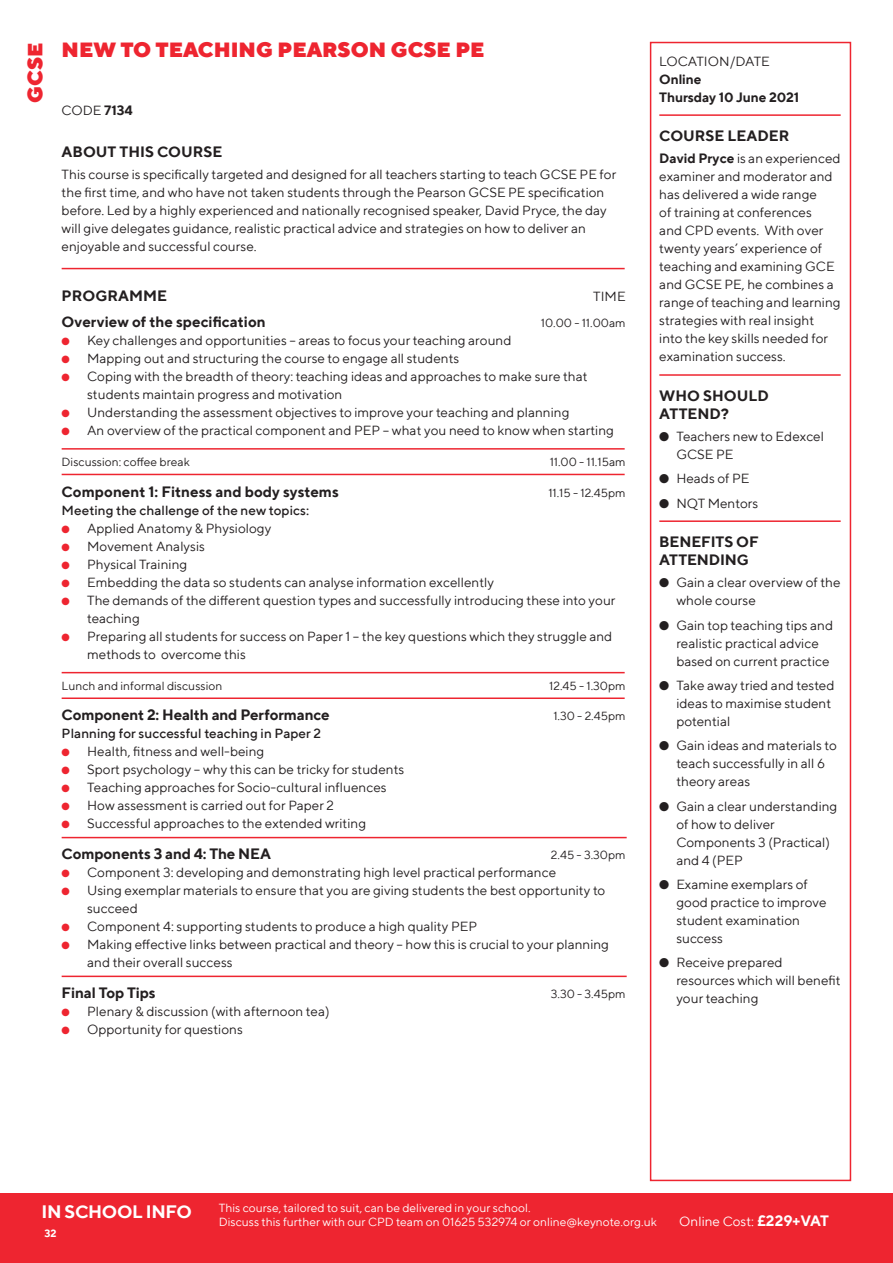
<style>
.page{position:relative;width:893px;height:1263px;background:#fff}
.page>*{position:absolute;margin:0;border:0;box-sizing:border-box;transform-origin:0 0}
.t1{font:900 21px "TT Norms";color:#ee2530}
.t2{font:700 18px "TT Norms";letter-spacing:-.02em;color:#fff}
.t3{font:700 15px/18px "TT Norms";color:#231f20}
.t4{font:13.5px/18px "TT Norms";color:#231f20}
.t5{font:500 13.5px "TT Norms";color:#231f20}
.t6{font:700 13.5px "TT Norms";letter-spacing:-.01em;color:#231f20}
.t7{font:13.5px "TT Norms";color:#fff}
.t8{font:12px "TT Norms";color:#231f20}
.t9{font:12px "TT Norms";color:#fff}
.t10{font:700 10.5px "TT Norms";color:#fff}
.s1{font-weight:700}
.s2{color:#ee2530}
.s3{font-weight:700;font-size:15px}
</style>
<div class="page">
<div style="left:0;top:1193px;width:893px;height:70px;background:#ee2530"></div>
<hr style="left:62px;top:837px;width:565px;height:1px;background:#ee2530">
<hr style="left:62px;top:975px;width:565px;height:2px;background:#ee2530">
<hr style="left:62px;top:268px;width:563px;height:1px;background:#ee2530">
<hr style="left:62px;top:448px;width:563px;height:2px;background:#ee2530">
<hr style="left:62px;top:474px;width:563px;height:1px;background:#ee2530">
<hr style="left:62px;top:672px;width:563px;height:1px;background:#ee2530">
<hr style="left:62px;top:697px;width:563px;height:2px;background:#ee2530">
<div style="left:650px;top:42px;width:201px;height:1139px;background:#fff;border:2px solid #ee2530"></div>
<hr style="left:659px;top:374px;width:182px;height:2px;background:#ee2530">
<hr style="left:659px;top:114px;width:182px;height:2px;background:#ee2530">
<hr style="left:659px;top:520px;width:182px;height:2px;background:#ee2530">
<p class="t1" style="left:21px;top:103px;width:62px;rotate:-90deg">GCSE</p>
<p class="t1" style="left:62px;top:36px;width:424px">NEW TO TEACHING PEARSON GCSE PE</p>
<p class="t4" style="left:62px;top:101px;width:73px">CODE <span class="s1">7134</span></p>
<p class="t3" style="left:62px;top:142px;width:162px">ABOUT THIS COURSE</p>
<p class="t4" style="left:62px;top:165px;width:556px">This course is specifically targeted and designed for all teachers starting to teach GCSE PE for the first time, and who have not taken students through the Pearson GCSE PE specification before. Led by a highly experienced and nationally recognised speaker, David Pryce, the day will give delegates guidance, realistic practical advice and strategies on how to deliver an enjoyable and successful course.</p>
<p class="t3" style="left:62px;top:286px;width:107px">PROGRAMME</p>
<p class="t4" style="left:593px;top:287px;width:34px">TIME</p>
<p class="t3" style="left:62px;top:313px;width:206px">Overview of the specification</p>
<p class="t8" style="left:541px;top:316px;width:86px">10.00 - 11.00am</p>
<p class="t4" style="left:62px;top:331px;width:451px"><span class="s2">●</span> Key challenges and opportunities – areas to focus your teaching around</p>
<p class="t4" style="left:62px;top:349px;width:399px"><span class="s2">●</span> Mapping out and structuring the course to engage all students</p>
<p class="t4" style="left:87px;top:367px;width:502px;text-indent:-26px"><span class="s2">●</span> Coping with the breadth of theory: teaching ideas and approaches to make sure that students maintain progress and motivation</p>
<p class="t4" style="left:62px;top:403px;width:509px"><span class="s2">●</span> Understanding the assessment objectives to improve your teaching and planning</p>
<p class="t4" style="left:62px;top:421px;width:554px"><span class="s2">●</span> An overview of the practical component and PEP – what you need to know when starting</p>
<p class="t8" style="left:62px;top:454px;width:130px">Discussion: coffee break</p>
<p class="t8" style="left:550px;top:454px;width:78px">11.00 - 11.15am</p>
<p class="t3" style="left:62px;top:482px;width:279px">Component 1: Fitness and body systems</p>
<p class="t8" style="left:548px;top:485px;width:79px">11.15 - 12.45pm</p>
<p class="t5" style="left:62px;top:502px;width:249px">Meeting the challenge of the new topics:</p>
<p class="t4" style="left:62px;top:519px;width:211px"><span class="s2">●</span> Applied Anatomy &amp; Physiology</p>
<p class="t4" style="left:62px;top:537px;width:145px"><span class="s2">●</span> Movement Analysis</p>
<p class="t4" style="left:62px;top:555px;width:127px"><span class="s2">●</span> Physical Training</p>
<p class="t4" style="left:62px;top:573px;width:434px"><span class="s2">●</span> Embedding the data so students can analyse information excellently</p>
<p class="t4" style="left:87px;top:591px;width:530px;text-indent:-26px"><span class="s2">●</span> The demands of the different question types and successfully introducing these into your teaching</p>
<p class="t4" style="left:87px;top:627px;width:527px;text-indent:-26px"><span class="s2">●</span> Preparing all students for success on Paper 1 – the key questions which they struggle and methods to overcome this</p>
<p class="t8" style="left:62px;top:678px;width:162px">Lunch and informal discussion</p>
<p class="t8" style="left:549px;top:678px;width:78px">12.45 - 1.30pm</p>
<p class="t3" style="left:62px;top:706px;width:270px">Component 2: Health and Performance</p>
<p class="t8" style="left:553px;top:709px;width:74px">1.30 - 2.45pm</p>
<p class="t5" style="left:62px;top:725px;width:261px">Planning for successful teaching in Paper 2</p>
<p class="t4" style="left:62px;top:742px;width:204px"><span class="s2">●</span> Health, fitness and well-being</p>
<p class="t4" style="left:62px;top:760px;width:344px"><span class="s2">●</span> Sport psychology – why this can be tricky for students</p>
<p class="t4" style="left:62px;top:778px;width:326px"><span class="s2">●</span> Teaching approaches for Socio-cultural influences</p>
<p class="t4" style="left:62px;top:796px;width:274px"><span class="s2">●</span> How assessment is carried out for Paper 2</p>
<p class="t4" style="left:62px;top:814px;width:306px"><span class="s2">●</span> Successful approaches to the extended writing</p>
<p class="t3" style="left:62px;top:844px;width:211px">Components 3 and 4: The NEA</p>
<p class="t8" style="left:551px;top:847px;width:76px">2.45 - 3.30pm</p>
<p class="t4" style="left:62px;top:863px;width:496px"><span class="s2">●</span> Component 3: developing and demonstrating high level practical performance</p>
<p class="t4" style="left:87px;top:881px;width:520px;text-indent:-26px"><span class="s2">●</span> Using exemplar materials to ensure that you are giving students the best opportunity to succeed</p>
<p class="t4" style="left:62px;top:917px;width:417px"><span class="s2">●</span> Component 4: supporting students to produce a high quality PEP</p>
<p class="t4" style="left:87px;top:935px;width:523px;text-indent:-26px"><span class="s2">●</span> Making effective links between practical and theory – how this is crucial to your planning and their overall success</p>
<p class="t3" style="left:62px;top:983px;width:96px">Final Top Tips</p>
<p class="t8" style="left:551px;top:986px;width:76px">3.30 - 3.45pm</p>
<p class="t4" style="left:62px;top:1002px;width:269px"><span class="s2">●</span> Plenary &amp; discussion (with afternoon tea)</p>
<p class="t4" style="left:62px;top:1020px;width:183px"><span class="s2">●</span> Opportunity for questions</p>
<p class="t4" style="left:659px;top:52px;width:112px">LOCATION/DATE</p>
<p class="t6" style="left:659px;top:71px;width:44px">Online</p>
<p class="t6" style="left:659px;top:89px;width:141px">Thursday 10 June 2021</p>
<p class="t3" style="left:659px;top:126px;width:132px">COURSE LEADER</p>
<p class="t4" style="left:659px;top:149px;width:183px"><span class="s1">David Pryce</span> is an experienced examiner and moderator and has delivered a wide range<br>of training at conferences<br>and CPD events. With over twenty years’ experience of teaching and examining GCE and GCSE PE, he combines a range of teaching and learning strategies with real insight into the key skills needed for examination success.</p>
<p class="t3" style="left:659px;top:386px;width:111px">WHO SHOULD<br>ATTEND?</p>
<p class="t4" style="left:676px;top:427px;width:149px;text-indent:-17px">● Teachers new to Edexcel<br>GCSE PE</p>
<p class="t4" style="left:659px;top:469px;width:92px">● Heads of PE</p>
<p class="t4" style="left:659px;top:494px;width:101px">● NQT Mentors</p>
<p class="t3" style="left:659px;top:532px;width:101px">BENEFITS OF<br>ATTENDING</p>
<p class="t4" style="left:676px;top:573px;width:166px;text-indent:-17px">● Gain a clear overview of the whole course</p>
<p class="t4" style="left:676px;top:615px;width:158px;text-indent:-17px">● Gain top teaching tips and realistic practical advice based on current practice</p>
<p class="t4" style="left:676px;top:676px;width:160px;text-indent:-17px">● Take away tried and tested ideas to maximise student potential</p>
<p class="t4" style="left:676px;top:736px;width:162px;text-indent:-17px">● Gain ideas and materials to teach successfully in all 6 theory areas</p>
<p class="t4" style="left:676px;top:797px;width:163px;text-indent:-17px">● Gain a clear understanding of how to deliver<br>Components 3 (Practical) and 4 (PEP</p>
<p class="t4" style="left:676px;top:875px;width:152px;text-indent:-17px">● Examine exemplars of good practice to improve student examination success</p>
<p class="t4" style="left:676px;top:953px;width:166px;text-indent:-17px">● Receive prepared resources which will benefit your teaching</p>
<p class="t2" style="left:42px;top:1200px;width:152px">IN SCHOOL INFO</p>
<p class="t10" style="left:45px;top:1226px;width:14px">32</p>
<p class="t9" style="left:219px;top:1201px;width:313px">This course, tailored to suit, can be delivered in your school.</p>
<p class="t9" style="left:219px;top:1214px;width:439px">Discuss this further with our CPD team on 01625 532974 or online@keynote.org.uk</p>
<p class="t7" style="left:679px;top:1213px;width:151px">Online Cost: <span class="s3">£229+VAT</span></p>
</div>
